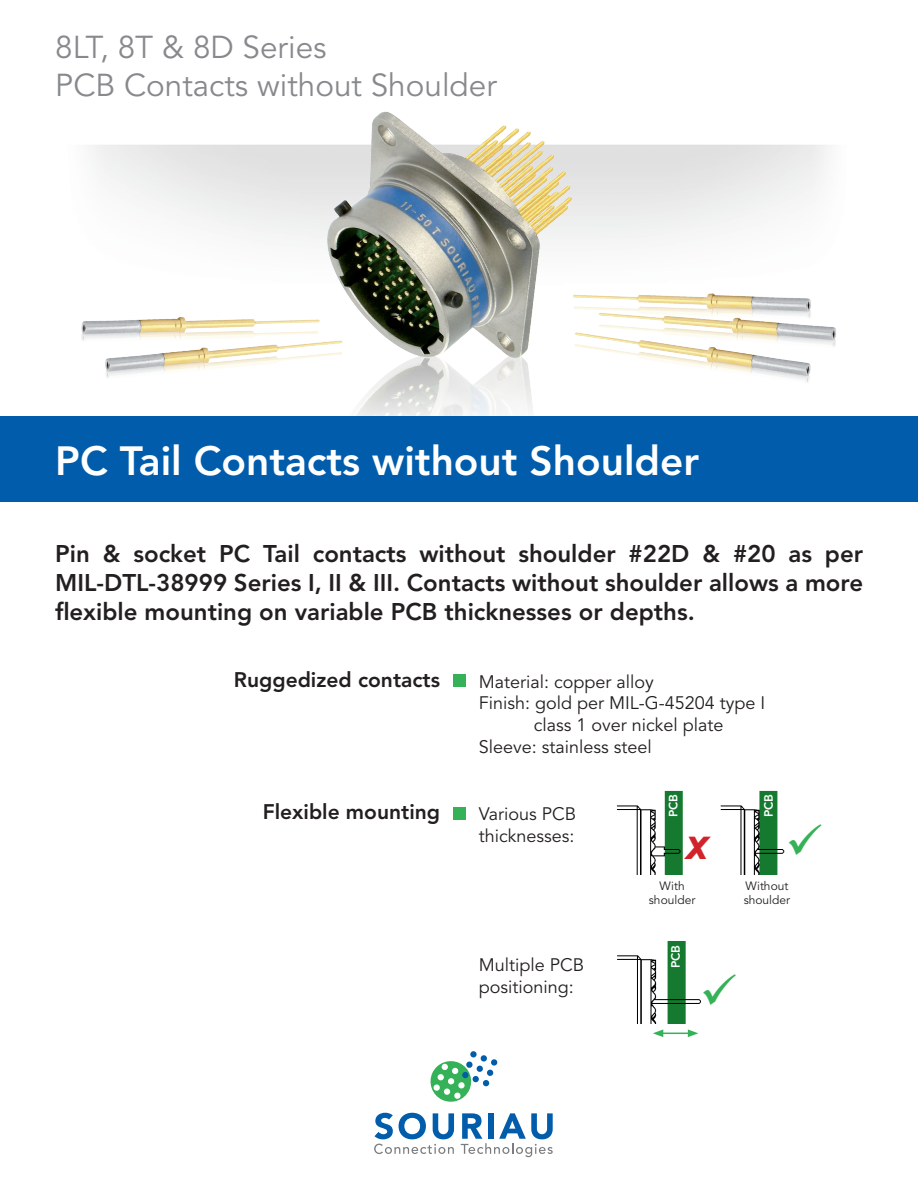
<style>
.page{position:relative;width:918px;height:1188px;background:#fff}
.page>*{position:absolute;margin:0;border:0;box-sizing:border-box;transform-origin:0 0}
.t1{font:italic 700 42px "Arial";color:#d1232a}
.t2{font:800 40.5px "Avenir LT Std";color:#fff}
.t3{font:31.5px/37.8px "Avenir LT Std";color:#87898c}
.t4{font:800 24px/28.8px "Avenir LT Std";color:#231f20;text-align:justify}
.t5{font:800 21px "Avenir LT Std";color:#231f20}
.t6{font:18px/21.6px "Avenir LT Std";color:#231f20}
.t7{font:12px/14.4px "Avenir LT Std";color:#231f20;text-align:center}
.t8{font:800 12px "Avenir LT Std";color:#fff}
</style>
<div class="page">
<svg style="left:374px;top:1113px;width:80px;height:41px"></svg>
<svg style="left:461px;top:1113px;width:92px;height:44px"></svg>
<svg style="left:430px;top:1051px;width:68px;height:51px"></svg>
<img style="left:15px;top:112px;width:888px;height:305px">
<div style="left:0;top:417px;width:918px;height:85px;background:#015dab"></div>
<div style="left:453px;top:674px;width:13px;height:13px;background:#35b257"></div>
<div style="left:453px;top:807px;width:13px;height:12px;background:#35b257"></div>
<img style="left:616px;top:790px;width:169px;height:84px">
<img style="left:617px;top:941px;width:84px;height:83px">
<svg style="left:653px;top:1029px;width:45px;height:8px"></svg>
<h3 class="t3" style="left:55px;top:29px;width:443px">8LT, 8T &amp; 8D Series<br>PCB Contacts without Shoulder</h3>
<h2 class="t2" style="left:55px;top:436px;width:645px">PC Tail Contacts without Shoulder</h2>
<p class="t4" style="left:55px;top:540px;width:809px">Pin &amp; socket PC Tail contacts without shoulder #22D &amp; #20 as per MIL-DTL-38999 Series I, II &amp; III. Contacts without shoulder allows a more flexible mounting on variable PCB thicknesses or depths.</p>
<p class="t5" style="left:234px;top:667px;width:208px">Ruggedized contacts</p>
<p class="t6" style="left:479px;top:671px;width:176px">Material: copper alloy</p>
<p class="t6" style="left:479px;top:693px;width:288px">Finish: gold per MIL-G-45204 type I</p>
<p class="t6" style="left:534px;top:714px;width:191px">class 1 over nickel plate</p>
<p class="t6" style="left:479px;top:736px;width:174px">Sleeve: stainless steel</p>
<p class="t5" style="left:263px;top:800px;width:179px">Flexible mounting</p>
<p class="t6" style="left:479px;top:804px;width:99px">Various PCB thicknesses:</p>
<p class="t6" style="left:479px;top:955px;width:107px">Multiple PCB positioning:</p>
<p class="t8" style="left:666px;top:817px;width:25px;rotate:-90deg">PCB</p>
<p class="t8" style="left:762px;top:817px;width:25px;rotate:-90deg">PCB</p>
<h1 class="t1" style="left:685px;top:816px;width:25px">x</h1>
<p class="t7" style="left:649px;top:879px;width:48px">With shoulder</p>
<p class="t7" style="left:744px;top:879px;width:48px;text-align:left">Without shoulder</p>
<p class="t8" style="left:669px;top:968px;width:25px;rotate:-90deg">PCB</p>
</div>
